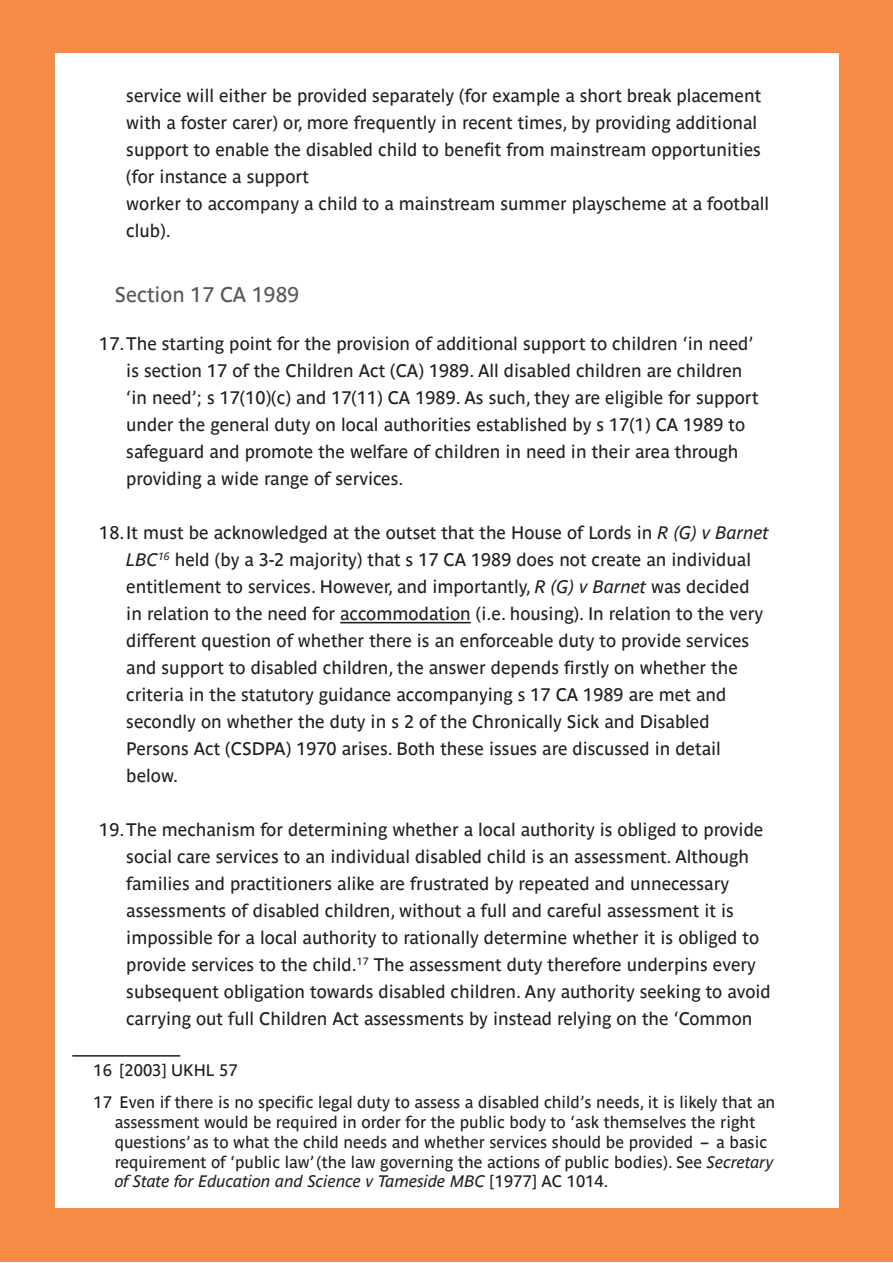
<style>
.page{position:relative;width:893px;height:1263px;background:#fff}
.page>*{position:absolute;margin:0;border:0;box-sizing:border-box;transform-origin:0 0}
.HEADING3{font:21px "Parisine Std";color:#57585a}
.Paragraph_Style_1{font:18px/27px "Parisine Std";color:#231f20}
.Paragraph_Style_1-2{font:16.5px/19.8px "Parisine Std";color:#231f20}
.s1{font-style:italic}
</style>
<div class="page">
<div style="left:0;top:0;width:893px;height:1262px;background:linear-gradient(to right,#f68c44,#f68d46)"></div>
<div style="left:55px;top:53px;width:783px;height:1154px;background:#fff"></div>
<hr style="left:340px;top:622px;width:131px;height:1px;background:#231f20">
<hr style="left:72px;top:1055px;width:108px;height:1px;background:#231f20">
<p class="Paragraph_Style_1" style="left:126px;top:83px;width:644px">service will either be provided separately (for example a short break placement with a foster carer) or, more frequently in recent times, by providing additional support to enable the disabled child to benefit from mainstream opportunities (for instance a support<br>worker to accompany a child to a mainstream summer playscheme at a football club).</p>
<p class="HEADING3" style="left:115px;top:282px;width:186px">Section 17 CA 1989</p>
<p class="Paragraph_Style_1" style="left:126px;top:330px;width:634px;text-indent:-27px">17.The starting point for the provision of additional support to children ‘in need’ is section 17 of the Children Act (CA) 1989. All disabled children are children ‘in need’; s 17(10)(c) and 17(11) CA 1989. As such, they are eligible for support under the general duty on local authorities established by s 17(1) CA 1989 to safeguard and promote the welfare of children in need in their area through providing a wide range of services.</p>
<p class="Paragraph_Style_1" style="left:126px;top:519px;width:644px;text-indent:-27px">18.It must be acknowledged at the outset that the House of Lords in <span class="s1">R (G) v Barnet LBC</span><sup>16</sup> held (by a 3-2 majority) that s 17 CA 1989 does not create an individual entitlement to services. However, and importantly, <span class="s1">R (G) v Barnet</span> was decided in relation to the need for accommodation (i.e. housing). In relation to the very different question of whether there is an enforceable duty to provide services and support to disabled children, the answer depends firstly on whether the criteria in the statutory guidance accompanying s 17 CA 1989 are met and secondly on whether the duty in s 2 of the Chronically Sick and Disabled Persons Act (CSDPA) 1970 arises. Both these issues are discussed in detail below.</p>
<p class="Paragraph_Style_1" style="left:126px;top:816px;width:646px;text-indent:-27px">19.The mechanism for determining whether a local authority is obliged to provide social care services to an individual disabled child is an assessment. Although families and practitioners alike are frustrated by repeated and unnecessary assessments of disabled children, without a full and careful assessment it is impossible for a local authority to rationally determine whether it is obliged to provide services to the child.<sup>17</sup> The assessment duty therefore underpins every subsequent obligation towards disabled children. Any authority seeking to avoid carrying out full Children Act assessments by instead relying on the ‘Common</p>
<p class="Paragraph_Style_1-2" style="left:94px;top:1060px;width:146px">16 [2003] UKHL 57</p>
<p class="Paragraph_Style_1-2" style="left:115px;top:1092px;width:662px;text-indent:-21px">17 Even if there is no specific legal duty to assess a disabled child’s needs, it is likely that an assessment would be required in order for the public body to ‘ask themselves the right questions’ as to what the child needs and whether services should be provided – a basic requirement of ‘public law’ (the law governing the actions of public bodies). See <span class="s1">Secretary of State for Education and Science v Tameside MBC</span> [1977] AC 1014.</p>
</div>
